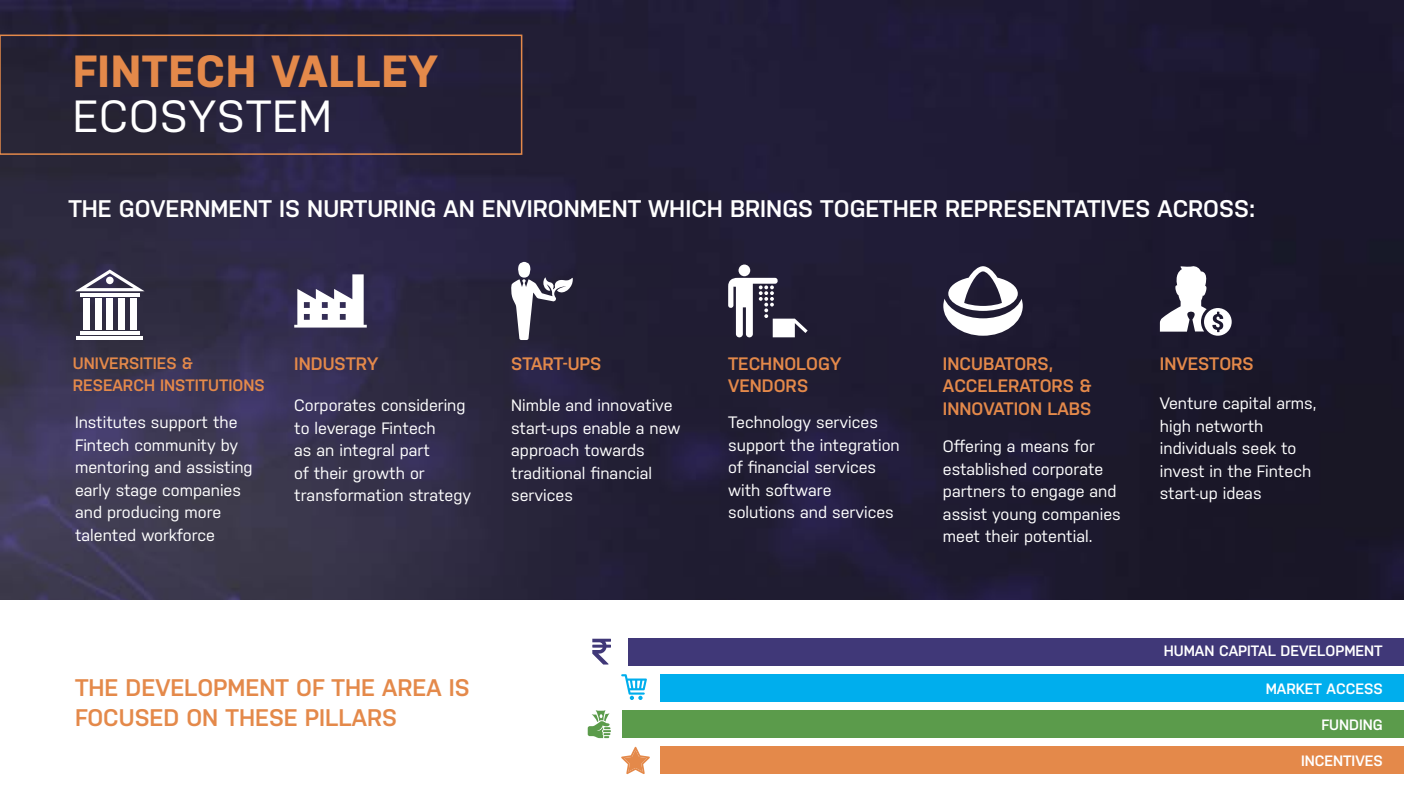
<style>
.page{position:relative;width:1404px;height:810px;background:#fff}
.page>*{position:absolute;margin:0;border:0;box-sizing:border-box;transform-origin:0 0}
.t1{font:700 45px "Nudista";letter-spacing:.02em;color:#e4894a}
.t2{font:45px "Nudista";letter-spacing:.02em;color:#fff}
.t3{font:600 24px "Nudista";color:#fff}
.t4{font:600 24px/30px "Nudista";color:#e4894a}
.t5{font:600 18px/22.5px "Nudista";color:#e4894a}
.t6{font:16.5px/22.5px "Nudista";color:#fff}
.t7{font:600 16.5px "Nudista";color:#e4894a}
.t8{font:600 15px "Nudista";color:#fff}
</style>
<div class="page">
<img style="left:0;top:0;width:1404px;height:600px">
<svg style="left:75px;top:270px;width:70px;height:21px"></svg>
<div style="left:83px;top:299px;width:7px;height:31px;background:#fff"></div>
<div style="left:95px;top:299px;width:6px;height:31px;background:#fff"></div>
<div style="left:107px;top:299px;width:6px;height:31px;background:#fff"></div>
<div style="left:118px;top:299px;width:7px;height:31px;background:#fff"></div>
<div style="left:130px;top:299px;width:6px;height:31px;background:#fff"></div>
<hr style="left:80px;top:293px;width:59px;height:4px;background:#fff">
<hr style="left:80px;top:332px;width:59px;height:3px;background:#fff">
<hr style="left:76px;top:337px;width:67px;height:3px;background:#fff">
<div style="left:106px;top:277px;width:8px;height:7px;background:#fff;border-radius:50%"></div>
<svg style="left:294px;top:274px;width:73px;height:54px"></svg>
<svg style="left:511px;top:262px;width:62px;height:78px"></svg>
<div style="left:739px;top:265px;width:11px;height:11px;background:#fff;border-radius:50%"></div>
<svg style="left:728px;top:278px;width:80px;height:59px"></svg>
<svg style="left:943px;top:266px;width:80px;height:70px"></svg>
<svg style="left:1160px;top:266px;width:72px;height:70px"></svg>
<div style="left:0;top:35px;width:522px;height:120px;border:2px solid #e4894a"></div>
<div style="left:629px;top:638px;width:775px;height:28px;background:#403878"></div>
<div style="left:623px;top:710px;width:781px;height:28px;background:#5b9b4b"></div>
<div style="left:661px;top:674px;width:743px;height:28px;background:#00aeed"></div>
<div style="left:661px;top:746px;width:743px;height:28px;background:#e4894a"></div>
<svg style="left:592px;top:639px;width:19px;height:26px"></svg>
<svg style="left:621px;top:674px;width:26px;height:26px"></svg>
<svg style="left:588px;top:710px;width:23px;height:28px"></svg>
<svg style="left:621px;top:747px;width:29px;height:27px"></svg>
<h1 class="t1" style="left:73px;top:46px;width:366px">FINTECH VALLEY</h1>
<h1 class="t2" style="left:73px;top:91px;width:261px">ECOSYSTEM</h1>
<h2 class="t3" style="left:68px;top:195px;width:1188px">THE GOVERNMENT IS NURTURING AN ENVIRONMENT WHICH BRINGS TOGETHER REPRESENTATIVES ACROSS:</h2>
<p class="t7" style="left:73px;top:353px;width:121px">UNIVERSITIES &amp;</p>
<p class="t5" style="left:1160px;top:352px;width:95px">INVESTORS</p>
<p class="t7" style="left:73px;top:376px;width:193px">RESEARCH INSTITUTIONS</p>
<p class="t5" style="left:294px;top:352px;width:86px">INDUSTRY</p>
<p class="t5" style="left:511px;top:352px;width:92px">START-UPS</p>
<p class="t5" style="left:728px;top:352px;width:115px">TECHNOLOGY<br>VENDORS</p>
<p class="t5" style="left:943px;top:352px;width:150px">INCUBATORS,<br>ACCELERATORS &amp;<br>INNOVATION LABS</p>
<p class="t6" style="left:1160px;top:392px;width:158px">Venture capital arms, high networth individuals seek to invest in the Fintech start-up ideas</p>
<p class="t6" style="left:294px;top:394px;width:179px">Corporates considering to leverage Fintech<br>as an integral part<br>of their growth or transformation strategy</p>
<p class="t6" style="left:511px;top:394px;width:171px">Nimble and innovative start-ups enable a new approach towards traditional financial services</p>
<p class="t6" style="left:75px;top:411px;width:179px">Institutes support the<br>Fintech community by mentoring and assisting early stage companies and producing more talented workforce</p>
<p class="t6" style="left:728px;top:411px;width:173px">Technology services support the integration of financial services with software solutions and services</p>
<p class="t6" style="left:943px;top:435px;width:179px">Offering a means for established corporate partners to engage and assist young companies meet their potential.</p>
<h2 class="t4" style="left:75px;top:672px;width:396px">THE DEVELOPMENT OF THE AREA IS<br>FOCUSED ON THESE PILLARS</h2>
<p class="t8" style="left:1164px;top:642px;width:220px">HUMAN CAPITAL DEVELOPMENT</p>
<p class="t8" style="left:1266px;top:680px;width:119px">MARKET ACCESS</p>
<p class="t8" style="left:1321px;top:716px;width:63px">FUNDING</p>
<p class="t8" style="left:1301px;top:752px;width:83px">INCENTIVES</p>
</div>
